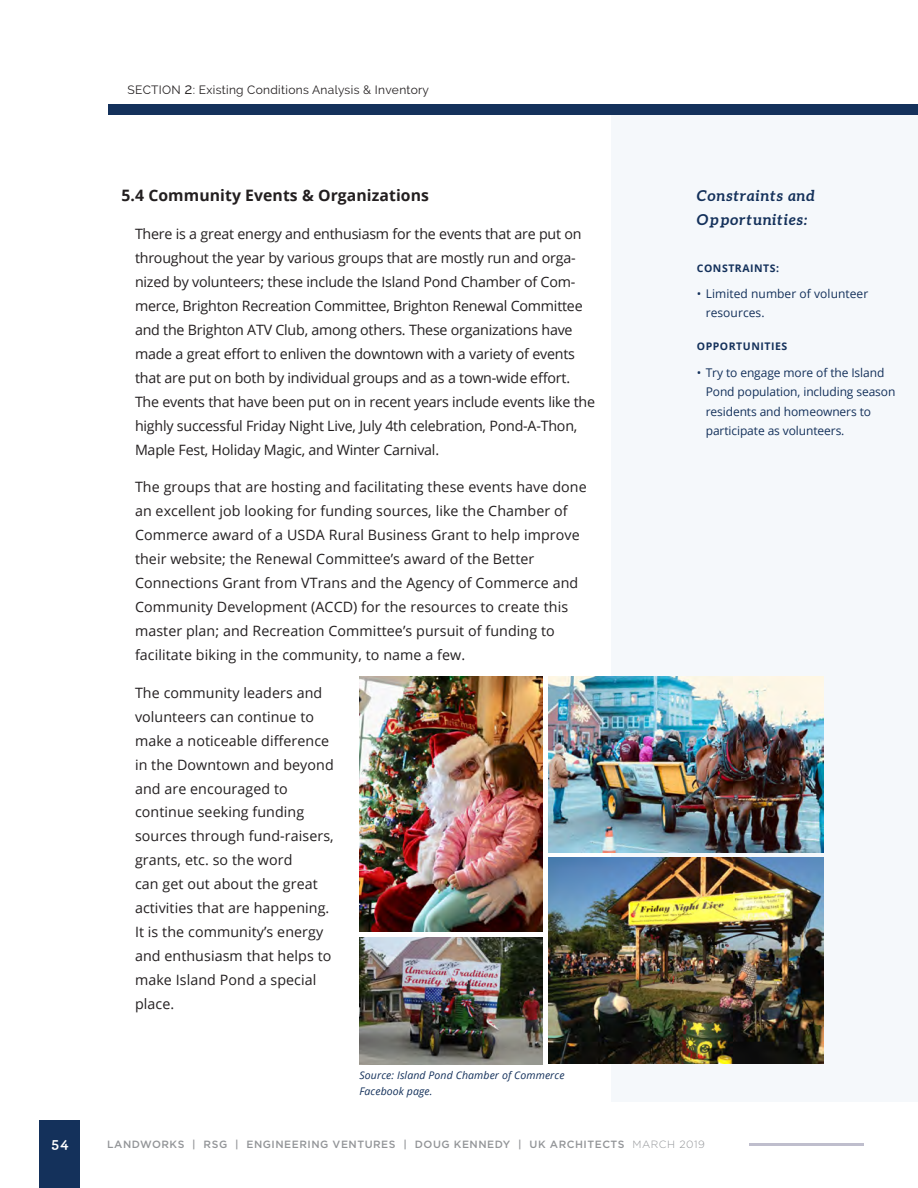
<style>
.page{position:relative;width:918px;height:1188px;background:#fff}
.page>*{position:absolute;margin:0;border:0;box-sizing:border-box;transform-origin:0 0}
.t1{font:700 15.75px "Open Sans";letter-spacing:.005em;color:#231f20}
.t2{font:italic 700 15px/24px "Aleo";letter-spacing:.05em;color:#14315b}
.t3{font:700 15px "Archer";color:#fff}
.t4{font:14.25px/24px "Open Sans";letter-spacing:.005em;color:#231f20}
.t5{font:14.25px/24px "Open Sans";letter-spacing:-.015em;color:#231f20}
.t6{font:12px/19.5px "Open Sans";letter-spacing:-.01em;color:#14315b}
.t7{font:12px "Raleway";letter-spacing:.025em;color:#231f20}
.t8{font:500 10.5px "Gotham";letter-spacing:.05em;color:#939598}
.t9{font:italic 10.5px/16.5px "Open Sans";letter-spacing:.01em;color:#14315b}
.t10{font:700 10.5px "Open Sans";letter-spacing:.05em;color:#14315b}
.s1{font-size:15px}
.s2{font-weight:300}
</style>
<div class="page">
<div style="left:40px;top:1120px;width:40px;height:68px;background:#14315b"></div>
<div style="left:108px;top:104px;width:810px;height:11px;background:#14315b"></div>
<hr style="left:749px;top:1143px;width:115px;height:2px;background:#bfbecd">
<div style="left:611px;top:115px;width:307px;height:986px;background:#f5f8fb"></div>
<img style="left:549px;top:858px;width:275px;height:206px">
<img style="left:549px;top:677px;width:275px;height:175px">
<img style="left:360px;top:677px;width:183px;height:255px">
<img style="left:360px;top:938px;width:183px;height:127px">
<p class="t3" style="left:52px;top:1131px;width:18px">54</p>
<p class="t7" style="left:127px;top:83px;width:303px">SECTION <span class="s1">2</span>: Existing Conditions Analysis &amp; Inventory</p>
<p class="t1" style="left:122px;top:184px;width:309px">5.4 Community Events &amp; Organizations</p>
<p class="t5" style="left:135px;top:221px;width:462px">There is a great energy and enthusiasm for the events that are put on throughout the year by various groups that are mostly run and orga&shy;nized by volunteers; these include the Island Pond Chamber of Com&shy;merce, Brighton Recreation Committee, Brighton Renewal Committee and the Brighton ATV Club, among others. These organizations have made a great effort to enliven the downtown with a variety of events that are put on both by individual groups and as a town-wide effort.<br>The events that have been put on in recent years include events like the highly successful Friday Night Live, July 4th celebration, Pond-A-Thon, Maple Fest, Holiday Magic, and Winter Carnival.</p>
<p class="t4" style="left:135px;top:474px;width:453px">The groups that are hosting and facilitating these events have done an excellent job looking for funding sources, like the Chamber of Commerce award of a USDA Rural Business Grant to help improve their website; the Renewal Committee’s award of the Better Connections Grant from VTrans and the Agency of Commerce and Community Development (ACCD) for the resources to create this master plan; and Recreation Committee’s pursuit of funding to facilitate biking in the community, to name a few.</p>
<p class="t4" style="left:135px;top:680px;width:200px">The community leaders and volunteers can continue to make a noticeable difference in the Downtown and beyond and are encouraged to continue seeking funding sources through fund-raisers, grants, etc. so the word<br>can get out about the great activities that are happening.<br>It is the community’s energy and enthusiasm that helps to make Island Pond a special place.</p>
<p class="t9" style="left:360px;top:1066px;width:207px">Source: Island Pond Chamber of Commerce<br>Facebook page.</p>
<p class="t2" style="left:697px;top:183px;width:119px">Constraints and<br>Opportunities:</p>
<p class="t10" style="left:697px;top:260px;width:84px">CONSTRAINTS:</p>
<p class="t6" style="left:706px;top:283px;width:164px;text-indent:-9px">• Limited number of volunteer resources.</p>
<p class="t10" style="left:697px;top:339px;width:92px">OPPORTUNITIES</p>
<p class="t6" style="left:706px;top:362px;width:191px;text-indent:-9px">• Try to engage more of the Island<br>Pond population, including season residents and homeowners to participate as volunteers.</p>
<p class="t8" style="left:107px;top:1138px;width:599px">LANDWORKS | RSG | ENGINEERING VENTURES | DOUG KENNEDY | UK ARCHITECTS <span class="s2">MARCH 2019</span></p>
</div>
